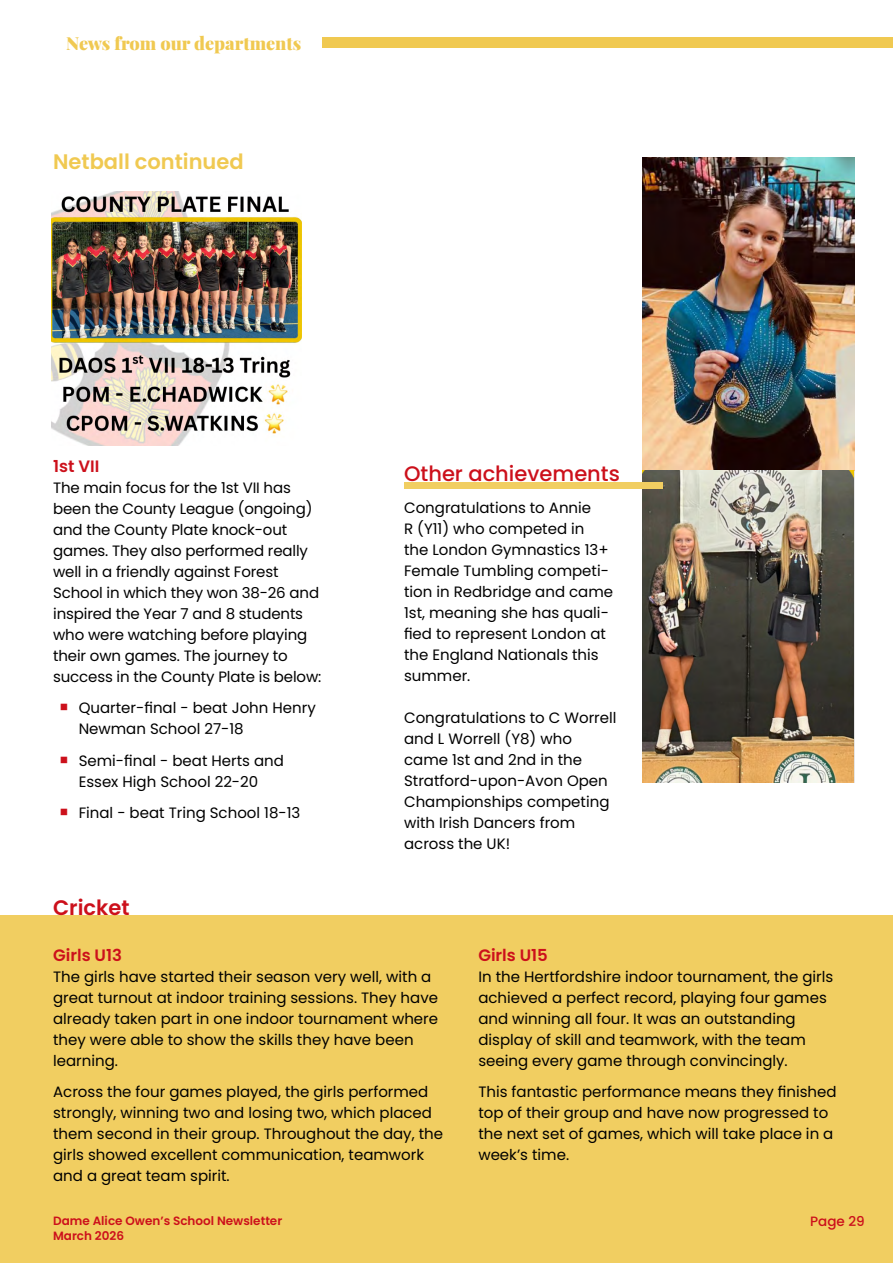
<style>
.page{position:relative;width:893px;height:1263px;background:#fff}
.page>*{position:absolute;margin:0;border:0;box-sizing:border-box;transform-origin:0 0}
.t1{font:500 21px "Poppins";color:#cc101b}
.t2{font:600 21px "Poppins";color:#f0c951}
.t3{font:600 21px "Poppins";color:#cc101b}
.t4{font:900 18px "Playfair Display";color:#f0c951}
.t5{font:600 16.5px "Poppins";color:#cc101b}
.t6{font:15px/21px "Poppins";color:#000}
.t7{font:500 13.5px "Poppins";color:#cc101b}
.t8{font:600 12px "Poppins";color:#cc101b}
</style>
<div class="page">
<div style="left:0;top:1182px;width:893px;height:81px;background:#f1ce61"></div>
<div style="left:322px;top:37px;width:571px;height:11px;background:#f0c951"></div>
<div style="left:0;top:915px;width:893px;height:273px;background:#f1ce61"></div>
<img style="left:642px;top:157px;width:213px;height:625px">
<img style="left:51px;top:192px;width:250px;height:254px">
<div style="left:404px;top:482px;width:259px;height:6px;background:#f1ce61"></div>
<p class="t4" style="left:66px;top:29px;width:236px">News from our departments</p>
<h1 class="t2" style="left:53px;top:149px;width:192px">Netball continued</h1>
<p class="t5" style="left:53px;top:456px;width:48px">1st VII</p>
<p class="t6" style="left:53px;top:477px;width:270px">The main focus for the 1st VII has been the County League (ongoing) and the County Plate knock-out games. They also performed really well in a friendly against Forest<br>School in which they won 38-26 and inspired the Year 7 and 8 students who were watching before playing their own games. The journey to success in the County Plate is below:</p>
<p class="t6" style="left:79px;top:697px;width:239px">Quarter-final - beat John Henry<br>Newman School 27-18</p>
<p class="t6" style="left:79px;top:750px;width:207px">Semi-final - beat Herts and<br>Essex High School 22-20</p>
<p class="t6" style="left:79px;top:802px;width:223px">Final - beat Tring School 18-13</p>
<h1 class="t1" style="left:404px;top:461px;width:217px">Other achievements</h1>
<p class="t6" style="left:404px;top:497px;width:211px">Congratulations to Annie<br>R (Y11) who competed in<br>the London Gymnastics 13+<br>Female Tumbling competi&shy;tion in Redbridge and came<br>1st, meaning she has quali&shy;fied to represent London at the England Nationals this summer.</p>
<p class="t6" style="left:404px;top:707px;width:214px">Congratulations to C Worrell and L Worrell (Y8) who came 1st and 2nd in the<br>Stratford-upon-Avon Open<br>Championships competing with Irish Dancers from across the UK!</p>
<h1 class="t3" style="left:53px;top:895px;width:78px">Cricket</h1>
<p class="t5" style="left:53px;top:945px;width:70px">Girls U13</p>
<p class="t6" style="left:53px;top:966px;width:386px">The girls have started their season very well, with a great turnout at indoor training sessions. They have already taken part in one indoor tournament where they were able to show the skills they have been learning.</p>
<p class="t6" style="left:53px;top:1081px;width:391px">Across the four games played, the girls performed strongly, winning two and losing two, which placed them second in their group. Throughout the day, the girls showed excellent communication, teamwork and a great team spirit.</p>
<p class="t5" style="left:478px;top:945px;width:71px">Girls U15</p>
<p class="t6" style="left:478px;top:966px;width:357px">In the Hertfordshire indoor tournament, the girls achieved a perfect record, playing four games and winning all four. It was an outstanding display of skill and teamwork, with the team seeing every game through convincingly.</p>
<p class="t6" style="left:478px;top:1081px;width:360px">This fantastic performance means they finished top of their group and have now progressed to the next set of games, which will take place in a week’s time.</p>
<p class="t8" style="left:53px;top:1213px;width:231px">Dame Alice Owen’s School Newsletter</p>
<p class="t7" style="left:810px;top:1213px;width:56px">Page 29</p>
<p class="t8" style="left:53px;top:1228px;width:72px">March 2026</p>
</div>
